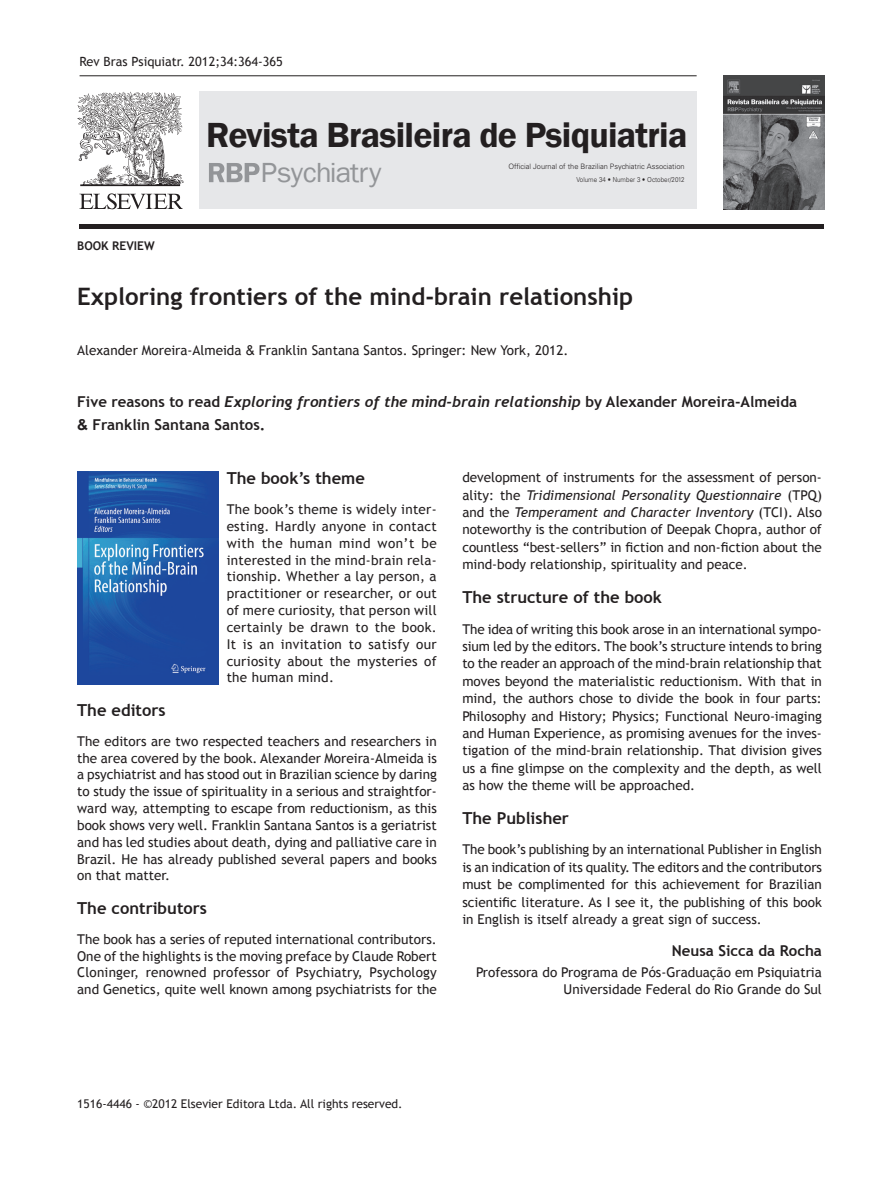
<style>
.page{position:relative;width:895px;height:1191px;background:#fff}
.page>*{position:absolute;margin:0;border:0;box-sizing:border-box;transform-origin:0 0}
.t1{font:600 35.85px "Franklin Gothic";letter-spacing:-.02em;color:#231f20}
.t2{font:28.35px "Franklin Gothic";letter-spacing:-.02em;color:#939598;scale:1.05 1}
.t3{font:700 24px "Trebuchet MS";color:#231f20}
.t4{font:700 16.5px "Trebuchet MS";color:#231f20}
.t5{font:italic 700 15px "Trebuchet";color:#231f20}
.t6{font:700 15px "Trebuchet MS";color:#231f20}
.t7{font:13.5px/16.8px "Trebuchet MS";color:#231f20;text-align:justify}
.t8{font:12.75px "Trebuchet MS";color:#231f20}
.t9{font:12px "Trebuchet MS";color:#231f20}
.t10{font:700 12px "Trebuchet MS";color:#231f20}
.t11{font:300 7.35px "Univers LT Std";color:#231f20}
.t12{font:300 6.9px "Univers LT Std";letter-spacing:.01em;color:#231f20;scale:.9 1}
.s1{font-family:"Arial"}
.s2{font-family:"Trebuchet MS";font-style:normal}
.s3{font-style:italic}
</style>
<div class="page">
<hr style="left:80px;top:75px;width:616px;height:1px;background:#231f20">
<hr style="left:80px;top:224px;width:744px;height:4px;background:#231f20">
<svg style="left:77px;top:92px;width:107px;height:117px"></svg>
<img style="left:723px;top:75px;width:101px;height:134px">
<div style="left:199px;top:92px;width:497px;height:117px;background:#e6e7e9"></div>
<svg style="left:209px;top:163px;width:50px;height:19px"></svg>
<img style="left:77px;top:471px;width:141px;height:213px">
<p class="t8" style="left:80px;top:54px;width:205px">Rev Bras Psiquiatr. 2012;34:364-365</p>
<h1 class="t1" style="left:206px;top:112px;width:482px">Revista Brasileira de Psiquiatria</h1>
<p class="t10" style="left:77px;top:238px;width:79px">BOOK REVIEW</p>
<h2 class="t2" style="left:260px;top:155px;width:117px">Psychiatry</h2>
<p class="t11" style="left:508px;top:161px;width:178px">Official Journal of the Brazilian Psychiatric Association</p>
<p class="t12" style="left:576px;top:175px;width:122px">Volume 34 • Number 3 • October/2012</p>
<h3 class="t3" style="left:77px;top:281px;width:557px">Exploring frontiers of the mind-brain relationship</h3>
<p class="t7" style="left:77px;top:342px;width:492px">Alexander Moreira-Almeida <span class="s1">&amp;</span> Franklin Santana Santos. Springer: New York, 2012.</p>
<p class="t5" style="left:77px;top:393px;width:721px"><span class="s2">Five reasons to read</span> Exploring frontiers of the mind-brain relationship <span class="s2">by Alexander Moreira-Almeida</span></p>
<p class="t6" style="left:77px;top:415px;width:190px"><span class="s1">&amp;</span> Franklin Santana Santos.</p>
<p class="t4" style="left:226px;top:468px;width:140px">The book’s theme</p>
<p class="t7" style="left:226px;top:501px;width:211px">The book’s theme is widely inter&shy;esting. Hardly anyone in contact with the human mind won’t be interested in the mind-brain rela&shy;tionship. Whether a lay person, a practitioner or researcher, or out of mere curiosity, that person will certainly be drawn to the book.<br>It is an invitation to satisfy our curiosity about the mysteries of the human mind.</p>
<p class="t4" style="left:77px;top:699px;width:90px">The editors</p>
<p class="t7" style="left:77px;top:732px;width:361px">The editors are two respected teachers and researchers in the area covered by the book. Alexander Moreira-Almeida is a psychiatrist and has stood out in Brazilian science by daring to study the issue of spirituality in a serious and straightfor&shy;ward way, attempting to escape from reductionism, as this book shows very well. Franklin Santana Santos is a geriatrist and has led studies about death, dying and palliative care in Brazil. He has already published several papers and books on that matter.</p>
<p class="t4" style="left:77px;top:897px;width:131px">The contributors</p>
<p class="t7" style="left:77px;top:930px;width:361px">The book has a series of reputed international contributors.<br>One of the highlights is the moving preface by Claude Robert Cloninger, renowned professor of Psychiatry, Psychology and Genetics, quite well known among psychiatrists for the</p>
<p class="t7" style="left:462px;top:469px;width:361px;line-height:17.4px">development of instruments for the assessment of person&shy;ality: the <span class="s3">Tridimensional Personality Questionnaire</span> (TPQ) and the <span class="s3">Temperament and Character Inventory</span> (TCI). Also noteworthy is the contribution of Deepak Chopra, author of countless “best-sellers” in fiction and non-fiction about the mind-body relationship, spirituality and peace.</p>
<p class="t4" style="left:462px;top:587px;width:201px">The structure of the book</p>
<p class="t7" style="left:462px;top:620px;width:361px;line-height:17.4px">The idea of writing this book arose in an international sympo&shy;sium led by the editors. The book’s structure intends to bring to the reader an approach of the mind-brain relationship that moves beyond the materialistic reductionism. With that in mind, the authors chose to divide the book in four parts:<br>Philosophy and History; Physics; Functional Neuro-imaging and Human Experience, as promising avenues for the inves&shy;tigation of the mind-brain relationship. That division gives us a fine glimpse on the complexity and the depth, as well as how the theme will be approached.</p>
<p class="t4" style="left:462px;top:808px;width:108px">The Publisher</p>
<p class="t7" style="left:462px;top:841px;width:361px;line-height:17.4px">The book’s publishing by an international Publisher in English is an indication of its quality. The editors and the contributors must be complimented for this achievement for Brazilian scientific literature. As I see it, the publishing of this book in English is itself already a great sign of success.</p>
<p class="t6" style="left:671px;top:941px;width:151px">Neusa Sicca da Rocha</p>
<p class="t7" style="left:476px;top:963px;width:347px;text-align:right">Professora do Programa de Pós-Graduação em Psiquiatria<br>Universidade Federal do Rio Grande do Sul</p>
<p class="t9" style="left:77px;top:1096px;width:327px">1516-4446 - ©2012 Elsevier Editora Ltda. All rights reserved.</p>
</div>
